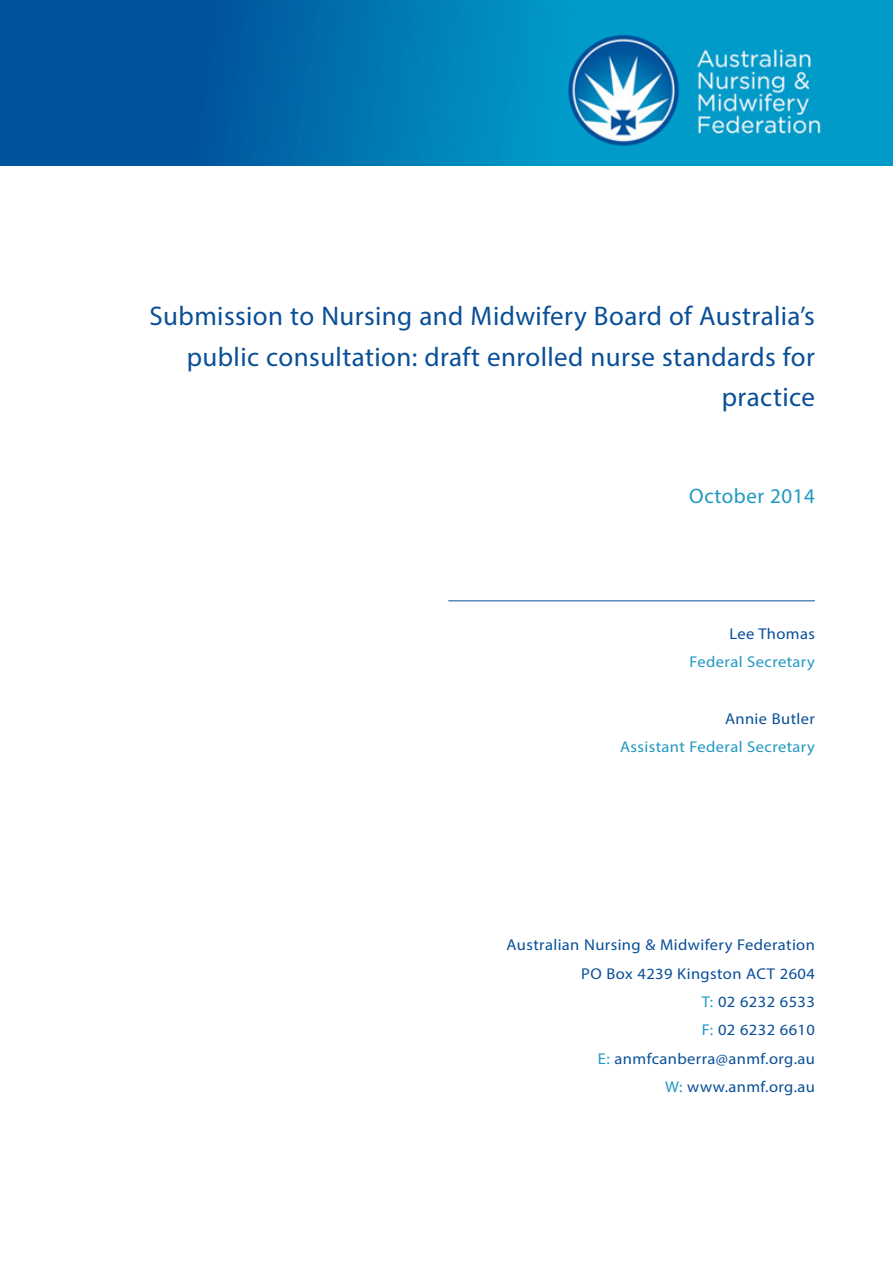
<style>
.page{position:relative;width:893px;height:1263px;background:#fff}
.page>*{position:absolute;margin:0;border:0;box-sizing:border-box;transform-origin:0 0}
.t1{font:27px/40.5px "Myriad Pro";letter-spacing:.015em;color:#094f97;text-align:right}
.t2{font:21px "Myriad Pro";letter-spacing:.025em;color:#2099c3}
.t3{font:15.6px/28.3px "Myriad Pro";letter-spacing:.025em;color:#094f97;text-align:right;scale:1.05 1}
.t4{font:15.6px "Myriad Pro";letter-spacing:.025em;color:#2099c3;scale:1.05 1}
.s1{color:#2099c3}
</style>
<div class="page">
<hr style="left:448px;top:601px;width:367px;height:1px;background:#094f97">
<img style="left:0;top:1px;width:893px;height:164px">
<h1 class="t1" style="left:150px;top:295px;width:667px">Submission to Nursing and Midwifery Board of Australia’s public consultation: draft enrolled nurse standards for practice</h1>
<h2 class="t2" style="left:689px;top:483px;width:127px">October 2014</h2>
<p class="t3" style="left:729px;top:619px;width:83px">Lee Thomas</p>
<p class="t4" style="left:690px;top:652px;width:121px">Federal Secretary</p>
<p class="t3" style="left:725px;top:704px;width:87px">Annie Butler</p>
<p class="t4" style="left:620px;top:737px;width:187px">Assistant Federal Secretary</p>
<p class="t3" style="left:507px;top:930px;width:295px">Australian Nursing &amp; Midwifery Federation<br>PO Box 4239 Kingston ACT 2604<br><span class="s1">T:</span> 02 6232 6533<br><span class="s1">F:</span> 02 6232 6610<br><span class="s1">E:</span> anmfcanberra@anmf.org.au<br><span class="s1">W:</span> www.anmf.org.au</p>
</div>
